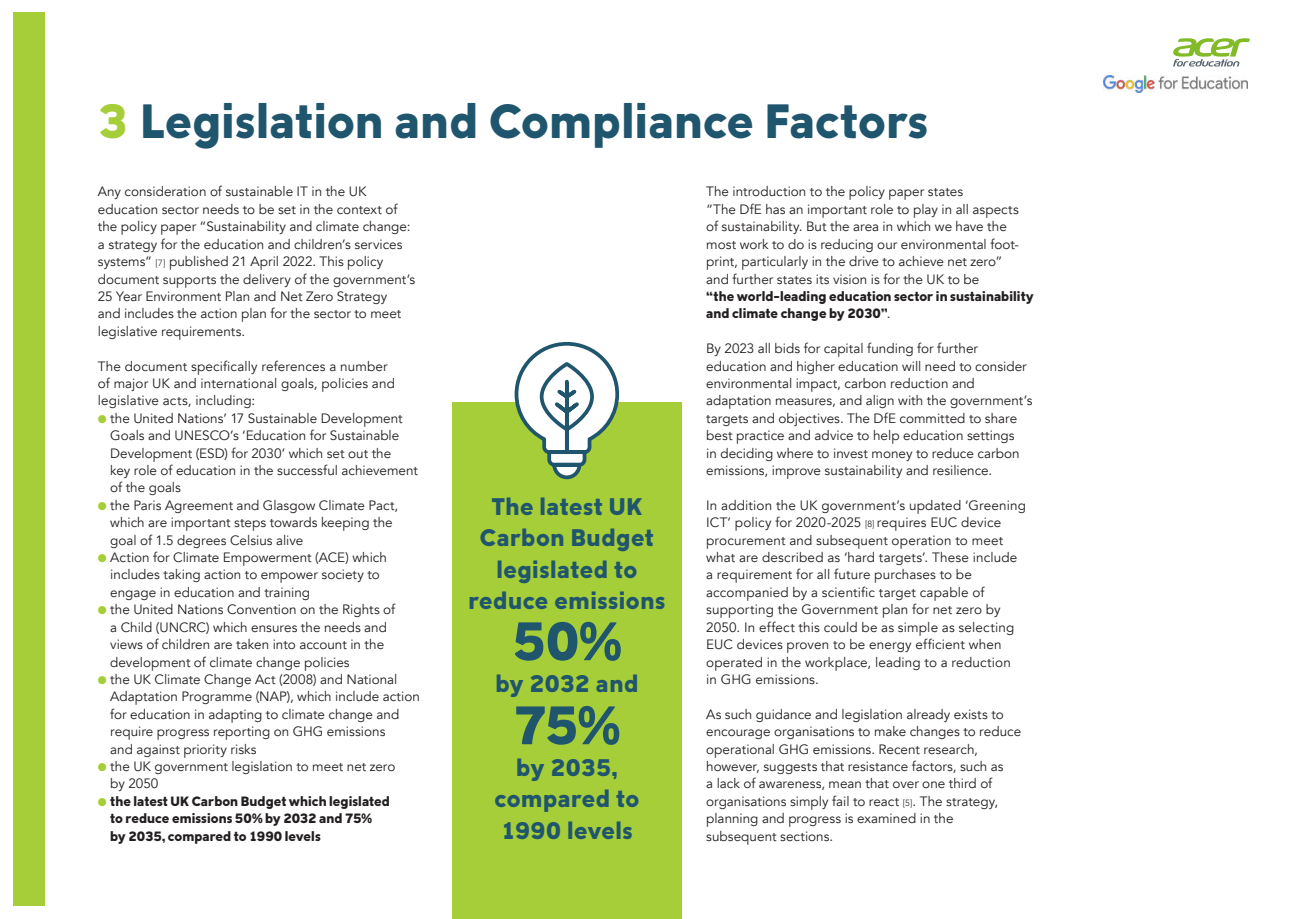
<style>
.page{position:relative;width:1289px;height:919px;background:#fff}
.page>*{position:absolute;margin:0;border:0;box-sizing:border-box;transform-origin:0 0}
.t1{font:700 54px "Ger TT";color:#20556e}
.t2{font:700 48px "Ger TT";letter-spacing:.01em;color:#20556e}
.t3{font:700 24px/31.5px "Ger TT";letter-spacing:.02em;color:#20556e;text-align:center}
.t4{font:13.5px/17.4px "Avenir";color:#231f20}
.t5{font:700 13.5px/17.4px "Ger TT";letter-spacing:.005em;color:#231f20}
.s1{color:#a6ce39}
.s2{font-family:"Avenir";font-weight:400}
.s3{font-weight:300;font-size:9px}
</style>
<div class="page">
<svg style="left:1173px;top:38px;width:76px;height:28px"></svg>
<img style="left:1103px;top:75px;width:144px;height:17px">
<div style="left:452px;top:403px;width:229px;height:515px;background:#a6ce39"></div>
<div style="left:13px;top:13px;width:32px;height:893px;background:#a6ce39"></div>
<svg style="left:512px;top:341px;width:109px;height:139px"></svg>
<h2 class="t2" style="left:98px;top:91px;width:831px"><span class="s1">3</span> Legislation and Compliance Factors</h2>
<p class="t4" style="left:706px;top:183px;width:314px">The introduction to the policy paper states<br>“The DfE has an important role to play in all aspects of sustainability. But the area in which we have the most work to do is reducing our environmental foot&shy;print, particularly in the drive to achieve net zero” and further states its vision is for the UK to be</p>
<p class="t5" style="left:706px;top:287px;width:329px">“the world-leading education sector in sustainability and climate change by 2030”<span class="s2">.</span></p>
<p class="t4" style="left:706px;top:340px;width:328px">By 2023 all bids for capital funding for further education and higher education will need to consider environmental impact, carbon reduction and adaptation measures, and align with the government’s targets and objectives. The DfE committed to share best practice and advice to help education settings<br>in deciding where to invest money to reduce carbon emissions, improve sustainability and resilience.</p>
<p class="t4" style="left:706px;top:496px;width:321px">In addition the UK government’s updated ‘Greening ICT’ policy for 2020-2025 <span class="s3">[8]</span> requires EUC device procurement and subsequent operation to meet what are described as ‘hard targets’. These include a requirement for all future purchases to be accompanied by a scientific target capable of supporting the Government plan for net zero by 2050. In effect this could be as simple as selecting EUC devices proven to be energy efficient when operated in the workplace, leading to a reduction<br>in GHG emissions.</p>
<p class="t4" style="left:706px;top:705px;width:316px">As such guidance and legislation already exists to encourage organisations to make changes to reduce operational GHG emissions. Recent research, however, suggests that resistance factors, such as<br>a lack of awareness, mean that over one third of organisations simply fail to react <span class="s3">[5]</span>. The strategy, planning and progress is examined in the subsequent sections.</p>
<p class="t4" style="left:98px;top:183px;width:319px">Any consideration of sustainable IT in the UK education sector needs to be set in the context of the policy paper “Sustainability and climate change: a strategy for the education and children’s services systems” <span class="s3">[7]</span> published 21 April 2022. This policy document supports the delivery of the government’s 25 Year Environment Plan and Net Zero Strategy<br>and includes the action plan for the sector to meet legislative requirements.</p>
<p class="t4" style="left:98px;top:357px;width:298px">The document specifically references a number of major UK and international goals, policies and legislative acts, including:</p>
<p class="t4" style="left:110px;top:409px;width:309px;text-indent:-12px"><span class="s1">●</span> the United Nations’ 17 Sustainable Development Goals and UNESCO’s ‘Education for Sustainable Development (ESD) for 2030’ which set out the<br>key role of education in the successful achievement of the goals</p>
<p class="t4" style="left:110px;top:496px;width:289px;text-indent:-12px"><span class="s1">●</span> the Paris Agreement and Glasgow Climate Pact, which are important steps towards keeping the goal of 1.5 degrees Celsius alive</p>
<p class="t4" style="left:110px;top:549px;width:278px;text-indent:-12px"><span class="s1">●</span> Action for Climate Empowerment (ACE) which includes taking action to empower society to engage in education and training</p>
<p class="t4" style="left:110px;top:601px;width:286px;text-indent:-12px"><span class="s1">●</span> the United Nations Convention on the Rights of a Child (UNCRC) which ensures the needs and views of children are taken into account in the development of climate change policies</p>
<p class="t4" style="left:110px;top:670px;width:311px;text-indent:-12px"><span class="s1">●</span> the UK Climate Change Act (2008) and National Adaptation Programme (NAP), which include action for education in adapting to climate change and require progress reporting on GHG emissions<br>and against priority risks</p>
<p class="t4" style="left:110px;top:757px;width:287px;text-indent:-12px"><span class="s1">●</span> the UK government legislation to meet net zero by 2050</p>
<p class="t5" style="left:110px;top:792px;width:281px;text-indent:-12px"><span class="s1">●</span> the latest UK Carbon Budget which legislated to reduce emissions 50% by 2032 and 75% by 2035, compared to 1990 levels</p>
<h3 class="t3" style="left:468px;top:490px;width:198px">The latest UK<br>Carbon Budget legislated to reduce emissions</h3>
<h1 class="t1" style="left:512px;top:607px;width:111px">50%</h1>
<h3 class="t3" style="left:495px;top:667px;width:144px">by 2032 and</h3>
<h1 class="t1" style="left:513px;top:691px;width:108px">75%</h1>
<h3 class="t3" style="left:494px;top:751px;width:146px">by 2035, compared to<br>1990 levels</h3>
</div>
